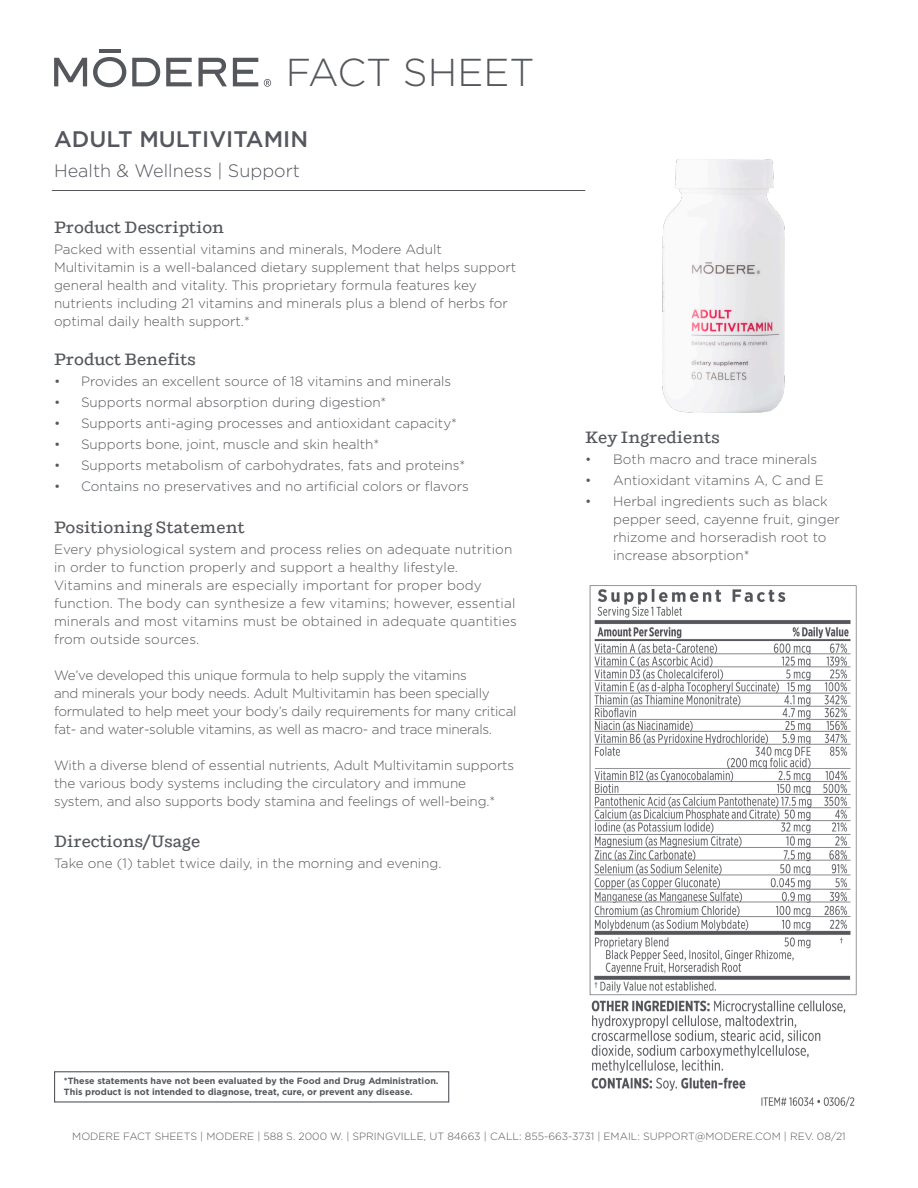
<style>
.page{position:relative;width:918px;height:1188px;background:#fff}
.page>*{position:absolute;margin:0;border:0;box-sizing:border-box;transform-origin:0 0}
.t1{font:300 38.85px "Gotham";color:#54575c}
.t2{font:500 22.5px "Gotham";color:#54575d}
.t3{font:300 18px "Gotham";color:#54575c}
.t4{font:500 16.5px "Shift";color:#54575c}
.t5{font:300 13.5px/18px "Gotham";color:#54575c}
.t6{font:300 13.5px/18px "Gotham";letter-spacing:-.02em;color:#54575c}
.t7{font:300 10.5px "Gotham";color:#54575c}
.t8{font:700 9px/10.8px "Gotham";color:#54575c}
</style>
<div class="page">
<svg style="left:132px;top:58px;width:28px;height:28px"></svg>
<svg style="left:166px;top:58px;width:26px;height:28px"></svg>
<svg style="left:199px;top:58px;width:28px;height:28px"></svg>
<svg style="left:233px;top:58px;width:25px;height:28px"></svg>
<svg style="left:93px;top:57px;width:33px;height:30px"></svg>
<hr style="left:99px;top:49px;width:22px;height:4px;background:#54575c">
<svg style="left:54px;top:58px;width:33px;height:28px"></svg>
<svg style="left:264px;top:79px;width:7px;height:8px"></svg>
<img style="left:589px;top:585px;width:268px;height:522px">
<img style="left:663px;top:160px;width:121px;height:252px">
<hr style="left:52px;top:190px;width:533px;height:1px;background:#54575c">
<div style="left:54px;top:1071px;width:395px;height:32px;border:1px solid #54575c"></div>
<h1 class="t1" style="left:286px;top:51px;width:250px">FACT SHEET</h1>
<p class="t2" style="left:54px;top:126px;width:256px">ADULT MULTIVITAMIN</p>
<p class="t3" style="left:54px;top:161px;width:248px">Health &amp; Wellness | Support</p>
<p class="t4" style="left:54px;top:217px;width:172px">Product Description</p>
<p class="t5" style="left:54px;top:240px;width:464px">Packed with essential vitamins and minerals, Modere Adult Multivitamin is a well-balanced dietary supplement that helps support general health and vitality. This proprietary formula features key nutrients including 21 vitamins and minerals plus a blend of herbs for optimal daily health support.*</p>
<p class="t4" style="left:54px;top:350px;width:143px">Product Benefits</p>
<p class="t5" style="left:54px;top:373px;width:399px">• Provides an excellent source of 18 vitamins and minerals</p>
<p class="t5" style="left:54px;top:394px;width:334px">• Supports normal absorption during digestion*</p>
<p class="t5" style="left:54px;top:415px;width:405px">• Supports anti-aging processes and antioxidant capacity*</p>
<p class="t5" style="left:54px;top:436px;width:327px">• Supports bone, joint, muscle and skin health*</p>
<p class="t5" style="left:54px;top:457px;width:413px">• Supports metabolism of carbohydrates, fats and proteins*</p>
<p class="t5" style="left:54px;top:478px;width:416px">• Contains no preservatives and no artificial colors or flavors</p>
<p class="t4" style="left:54px;top:517px;width:192px">Positioning Statement</p>
<p class="t5" style="left:54px;top:540px;width:464px">Every physiological system and process relies on adequate nutrition in order to function properly and support a healthy lifestyle.<br>Vitamins and minerals are especially important for proper body function. The body can synthesize a few vitamins; however, essential minerals and most vitamins must be obtained in adequate quantities from outside sources.</p>
<p class="t6" style="left:54px;top:666px;width:464px">We’ve developed this unique formula to help supply the vitamins<br>and minerals your body needs. Adult Multivitamin has been specially formulated to help meet your body’s daily requirements for many critical fat- and water-soluble vitamins, as well as macro- and trace minerals.</p>
<p class="t5" style="left:54px;top:756px;width:462px">With a diverse blend of essential nutrients, Adult Multivitamin supports the various body systems including the circulatory and immune system, and also supports body stamina and feelings of well-being.*</p>
<p class="t4" style="left:54px;top:832px;width:148px">Directions/Usage</p>
<p class="t5" style="left:54px;top:854px;width:389px">Take one (1) tablet twice daily, in the morning and evening.</p>
<p class="t4" style="left:585px;top:427px;width:136px">Key Ingredients</p>
<p class="t5" style="left:585px;top:450px;width:233px">• Both macro and trace minerals</p>
<p class="t5" style="left:585px;top:471px;width:240px">• Antioxidant vitamins A, C and E</p>
<p class="t5" style="left:613px;top:492px;width:228px;text-indent:-28px">• Herbal ingredients such as black pepper seed, cayenne fruit, ginger rhizome and horseradish root to increase absorption*</p>
<p class="t8" style="left:64px;top:1075px;width:376px">*These statements have not been evaluated by the Food and Drug Administration.<br>This product is not intended to diagnose, treat, cure, or prevent any disease.</p>
<p class="t7" style="left:72px;top:1131px;width:775px">MODERE FACT SHEETS | MODERE | 588 S. 2000 W. | SPRINGVILLE, UT 84663 | CALL: 855-663-3731 | EMAIL: SUPPORT@MODERE.COM | REV. 08/21</p>
</div>
